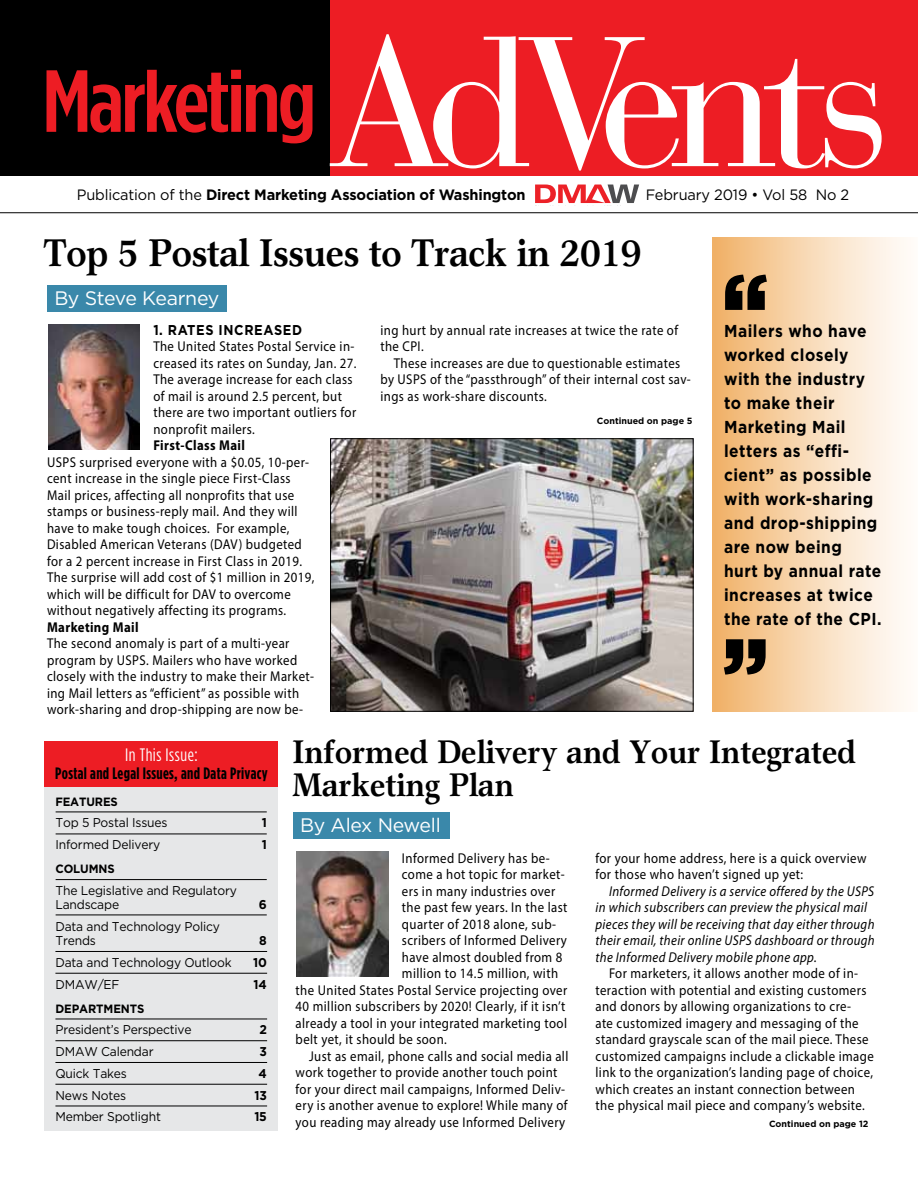
<style>
.page{position:relative;width:918px;height:1188px;background:#fff}
.page>*{position:absolute;margin:0;border:0;box-sizing:border-box;transform-origin:0 0}
.t1{font:900 97.5px "Gotham";color:#000;scale:.9 1}
.t2{font:500 87.9px "Gotham Condensed";color:#ed1d24;scale:1.16 1}
.t3{font:700 39px "Garth Graphic";letter-spacing:-.03em;color:#000;scale:.9 1}
.t4{font:700 33px/33px "Garth Graphic";letter-spacing:-.02em;color:#000;scale:.9 1}
.t5{font:19.5px "Gotham";letter-spacing:-.02em;color:#fff}
.t6{font:18px "Gotham Condensed";letter-spacing:.03em;color:#fff}
.t7{font:700 17.25px/24px "Gotham";letter-spacing:.03em;color:#000;scale:.9 1}
.t8{font:700 16.5px "Gotham Condensed";letter-spacing:.02em;color:#000}
.t9{font:700 15px "Gotham";letter-spacing:-.01em;color:#000}
.t10{font:15px "Gotham";letter-spacing:-.01em;color:#000}
.t11{font:14.25px/16.5px "Myriad Pro";letter-spacing:.03em;color:#000;scale:.9 1}
.t12{font:italic 14.25px/16.5px "Myriad Pro";letter-spacing:.025em;color:#000;scale:.9 1}
.t13{font:700 14.25px "Myriad Pro";letter-spacing:.03em;color:#000;scale:.9 1}
.t14{font:700 14.25px "Gotham";letter-spacing:.05em;color:#000;scale:.9 1}
.t15{font:12.75px/14.2px "Gotham";letter-spacing:-.015em;color:#000;scale:.95 1}
.t16{font:700 12.75px "Gotham";letter-spacing:-.015em;color:#000;scale:.95 1}
.t17{font:700 12px "Gotham";letter-spacing:-.01em;color:#000;scale:.95 1}
.t18{font:700 9px "Gotham";color:#000}
.s1{font-weight:400}
</style>
<div class="page">
<div style="left:712px;top:237px;width:206px;height:475px;background:linear-gradient(to right,#f1b36b,#fff)"></div>
<div style="left:330px;top:0;width:588px;height:175px;background:#ed1d24"></div>
<div style="left:0;top:0;width:330px;height:175px;background:#000"></div>
<svg style="left:330px;top:34px;width:552px;height:137px"></svg>
<hr style="left:0;top:212px;width:918px;height:1px;background:#000">
<svg style="left:535px;top:185px;width:104px;height:18px"></svg>
<img style="left:297px;top:852px;width:91px;height:125px">
<div style="left:294px;top:812px;width:156px;height:27px;background:#3a88aa"></div>
<div style="left:45px;top:787px;width:233px;height:343px;background:#e6e7e8"></div>
<hr style="left:55px;top:951px;width:212px;height:1px;background:#000">
<hr style="left:55px;top:973px;width:212px;height:1px;background:#000">
<hr style="left:55px;top:1019px;width:212px;height:1px;background:#000">
<hr style="left:55px;top:1040px;width:212px;height:1px;background:#000">
<hr style="left:55px;top:1062px;width:212px;height:1px;background:#000">
<hr style="left:55px;top:1084px;width:212px;height:1px;background:#000">
<hr style="left:55px;top:1106px;width:212px;height:1px;background:#000">
<div style="left:45px;top:741px;width:233px;height:46px;background:#ed1d24"></div>
<hr style="left:56px;top:834px;width:211px;height:1px;background:#000">
<hr style="left:56px;top:879px;width:211px;height:1px;background:#000">
<hr style="left:56px;top:915px;width:211px;height:1px;background:#000">
<hr style="left:56px;top:812px;width:211px;height:1px;background:#000">
<img style="left:48px;top:325px;width:92px;height:125px">
<div style="left:48px;top:285px;width:179px;height:27px;background:#3a88aa"></div>
<img style="left:332px;top:440px;width:359px;height:270px">
<div style="left:330px;top:438px;width:363px;height:274px;border:1px solid #000"></div>
<h2 class="t2" style="left:42px;top:50px;width:238px">Marketing</h2>
<p class="t9" style="left:77px;top:186px;width:450px"><span class="s1">Publication of the</span> Direct Marketing Association of Washington</p>
<p class="t10" style="left:646px;top:186px;width:205px">February 2019 • Vol 58 No 2</p>
<h3 class="t3" style="left:43px;top:229px;width:667px">Top 5 Postal Issues to Track in 2019</h3>
<h3 class="t5" style="left:54px;top:287px;width:166px">By Steve Kearney</h3>
<p class="t14" style="left:153px;top:321px;width:167px">1. Rates Increased</p>
<p class="t11" style="left:153px;top:338px;width:227px">The United States Postal Service in&shy;creased its rates on Sunday, Jan. 27.<br>The average increase for each class of mail is around 2.5 percent, but there are two important outliers for nonprofit mailers.</p>
<p class="t13" style="left:153px;top:436px;width:103px">First-Class Mail</p>
<p class="t11" style="left:47px;top:453px;width:299px">USPS surprised everyone with a $0.05, 10-per&shy;cent increase in the single piece First-Class Mail prices, affecting all nonprofits that use stamps or business-reply mail. And they will have to make tough choices. For example, Disabled American Veterans (DAV) budgeted for a 2 percent increase in First Class in 2019.<br>The surprise will add cost of $1 million in 2019, which will be difficult for DAV to overcome without negatively affecting its programs.</p>
<p class="t13" style="left:47px;top:617px;width:103px">Marketing Mail</p>
<p class="t11" style="left:47px;top:635px;width:298px">The second anomaly is part of a multi-year program by USPS. Mailers who have worked closely with the industry to make their Market&shy;ing Mail letters as “efficient” as possible with work-sharing and drop-shipping are now be-</p>
<p class="t11" style="left:380px;top:321px;width:332px">ing hurt by annual rate increases at twice the rate of the CPI.</p>
<p class="t11" style="left:380px;top:354px;width:346px;text-indent:14px">These increases are due to questionable estimates by USPS of the “passthrough” of their internal cost sav&shy;ings as work-share discounts.</p>
<p class="t18" style="left:597px;top:415px;width:97px">Continued on page 5</p>
<h1 class="t1" style="left:722px;top:252px;width:54px">‘‘</h1>
<p class="t7" style="left:724px;top:318px;width:176px">Mailers who have worked closely with the industry to make their<br>Marketing Mail letters as “effi&shy;cient” as possible with work-sharing and drop-shipping are now being<br>hurt by annual rate increases at twice the rate of the CPI.</p>
<h1 class="t1" style="left:769px;top:697px;width:54px;rotate:-180deg">‘‘</h1>
<p class="t6" style="left:125px;top:744px;width:74px">In This Issue:</p>
<p class="t8" style="left:55px;top:764px;width:214px">Postal and Legal Issues, and Data Privacy</p>
<p class="t17" style="left:55px;top:794px;width:17px">FEAT</p>
<p class="t17" style="left:86px;top:794px;width:26px">URES</p>
<p class="t15" style="left:55px;top:816px;width:119px">Top 5 Postal Issues</p>
<p class="t16" style="left:262px;top:815px;width:7px">1</p>
<p class="t15" style="left:55px;top:837px;width:112px">Informed Delivery</p>
<p class="t16" style="left:262px;top:837px;width:7px">1</p>
<p class="t17" style="left:55px;top:862px;width:55px">COLUMNS</p>
<p class="t15" style="left:55px;top:883px;width:193px">The Legislative and Regulatory<br>Landscape</p>
<p class="t16" style="left:259px;top:897px;width:10px">6</p>
<p class="t15" style="left:55px;top:919px;width:175px">Data and Technology Policy<br>Trends</p>
<p class="t16" style="left:259px;top:933px;width:10px">8</p>
<p class="t15" style="left:55px;top:955px;width:187px">Data and Technology Outlook</p>
<p class="t16" style="left:253px;top:955px;width:16px">10</p>
<p class="t15" style="left:55px;top:977px;width:69px">DMAW/EF</p>
<p class="t16" style="left:254px;top:977px;width:15px">14</p>
<p class="t17" style="left:55px;top:1001px;width:70px">DEPARTMENTS</p>
<p class="t15" style="left:55px;top:1023px;width:145px">President’s Perspective</p>
<p class="t16" style="left:259px;top:1022px;width:9px">2</p>
<p class="t15" style="left:55px;top:1044px;width:105px">DMAW Calendar</p>
<p class="t16" style="left:259px;top:1044px;width:9px">3</p>
<p class="t15" style="left:55px;top:1066px;width:77px">Quick Takes</p>
<p class="t16" style="left:259px;top:1066px;width:10px">4</p>
<p class="t15" style="left:55px;top:1088px;width:76px">News Notes</p>
<p class="t16" style="left:254px;top:1088px;width:15px">13</p>
<p class="t15" style="left:55px;top:1110px;width:113px">Member Spotlight</p>
<p class="t16" style="left:254px;top:1109px;width:15px">15</p>
<h3 class="t4" style="left:292px;top:735px;width:629px">Informed Delivery and Your Integrated<br>Marketing Plan</h3>
<h3 class="t5" style="left:300px;top:814px;width:142px">By Alex Newell</h3>
<p class="t11" style="left:402px;top:849px;width:166px">Informed Delivery has be-</p>
<p class="t11" style="left:402px;top:866px;width:182px">come a hot topic for market-</p>
<p class="t11" style="left:402px;top:882px;width:172px">ers in many industries over</p>
<p class="t11" style="left:402px;top:899px;width:185px">the past few years. In the last</p>
<p class="t11" style="left:402px;top:915px;width:173px">quarter of 2018 alone, sub-</p>
<p class="t11" style="left:402px;top:932px;width:185px">scribers of Informed Delivery</p>
<p class="t11" style="left:402px;top:948px;width:180px">have almost doubled from 8</p>
<p class="t11" style="left:402px;top:965px;width:175px">million to 14.5 million, with</p>
<p class="t11" style="left:296px;top:981px;width:303px">the United States Postal Service projecting over</p>
<p class="t11" style="left:296px;top:998px;width:301px">40 million subscribers by 2020! Clearly, if it isn’t</p>
<p class="t11" style="left:296px;top:1014px;width:303px">already a tool in your integrated marketing tool</p>
<p class="t11" style="left:296px;top:1031px;width:170px">belt yet, it should be soon.</p>
<p class="t11" style="left:309px;top:1047px;width:290px">Just as email, phone calls and social media all</p>
<p class="t11" style="left:296px;top:1064px;width:292px">work together to provide another touch point</p>
<p class="t11" style="left:296px;top:1080px;width:301px">for your direct mail campaigns, Informed Deliv-</p>
<p class="t11" style="left:296px;top:1097px;width:304px">ery is another avenue to explore! While many of</p>
<p class="t11" style="left:296px;top:1113px;width:301px">you reading may already use Informed Delivery</p>
<p class="t11" style="left:596px;top:849px;width:303px">for your home address, here is a quick overview for those who haven’t signed up yet:</p>
<p class="t12" style="left:596px;top:882px;width:312px;text-indent:14px">Informed Delivery is a service offered by the USPS in which subscribers can preview the physical mail pieces they will be receiving that day either through their email, their online USPS dashboard or through the Informed Delivery mobile phone app.</p>
<p class="t11" style="left:596px;top:965px;width:311px;text-indent:14px">For marketers, it allows another mode of in&shy;teraction with potential and existing customers and donors by allowing organizations to cre-<br>ate customized imagery and messaging of the standard grayscale scan of the mail piece. These customized campaigns include a clickable image link to the organization’s landing page of choice, which creates an instant connection between the physical mail piece and company’s website.</p>
<p class="t18" style="left:769px;top:1119px;width:101px">Continued on page 12</p>
</div>
